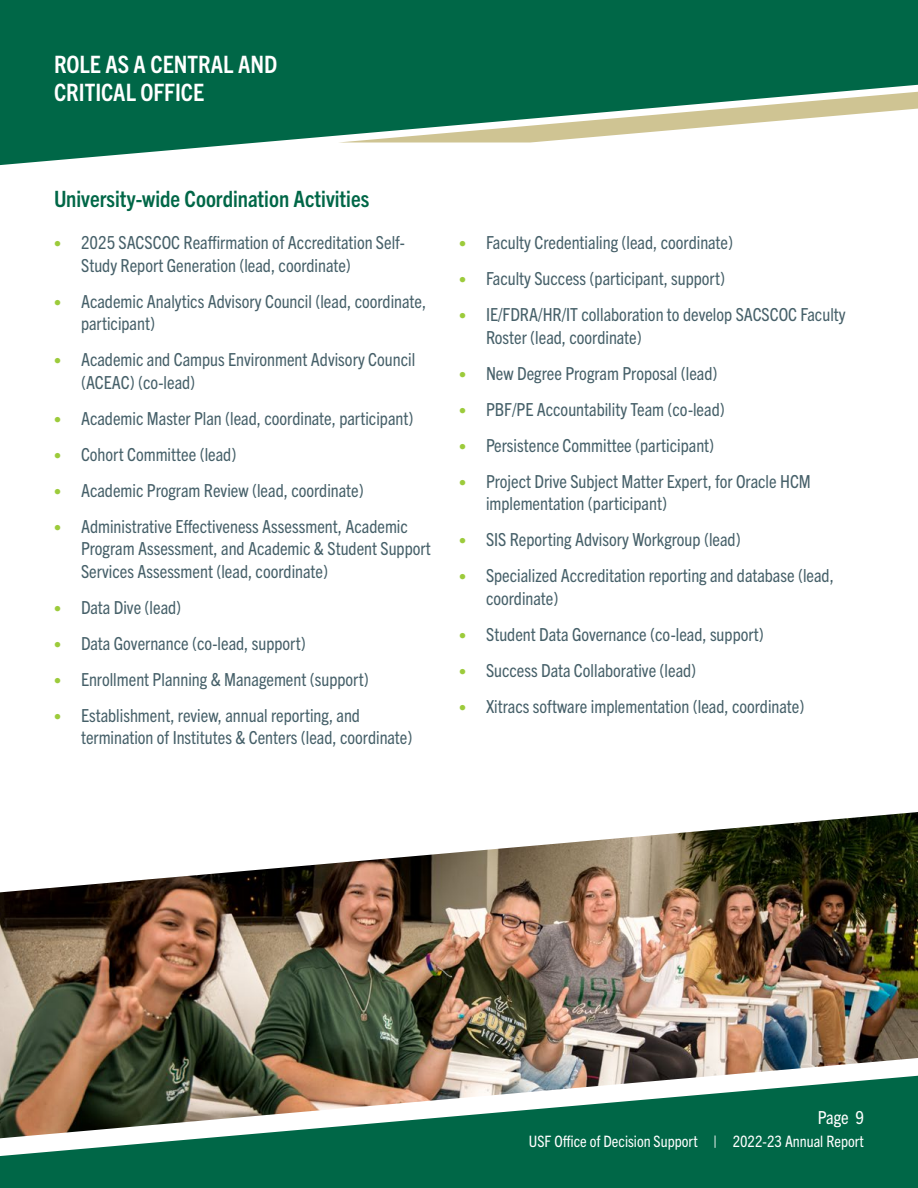
<style>
.page{position:relative;width:918px;height:1188px;background:#fff}
.page>*{position:absolute;margin:0;border:0;box-sizing:border-box;transform-origin:0 0}
.t1{font:700 condensed 24px/28.8px "Trade Gothic Next LT Pro";color:#fff}
.t2{font:700 condensed 22.5px "Trade Gothic Next LT Pro";color:#006747}
.t3{font:condensed 18px/22.5px "Trade Gothic Next LT Pro";color:#466069}
.t4{font:condensed 18px "Trade Gothic Next LT Pro";color:#fff}
.t5{font:condensed 15.75px "Trade Gothic Next LT Pro";color:#fff}
.s1{font-size:15px;color:#9ccb3b}
</style>
<div class="page">
<div style="left:0;top:1138px;width:918px;height:50px;background:#006747"></div>
<svg style="left:0;top:0;width:918px;height:166px;fill:#006747"></svg>
<svg style="left:338px;top:89px;width:580px;height:54px"></svg>
<img style="left:0;top:812px;width:918px;height:326px">
<h1 class="t1" style="left:54px;top:48px;width:225px">ROLE AS A CENTRAL AND<br>CRITICAL OFFICE</h1>
<p class="t2" style="left:54px;top:183px;width:317px">University-wide Coordination Activities</p>
<p class="t3" style="left:81px;top:231px;width:325px;text-indent:-27px"><span class="s1">•</span> 2025 SACSCOC Reaffirmation of Accreditation Self-<br>Study Report Generation (lead, coordinate)</p>
<p class="t3" style="left:81px;top:289px;width:347px;text-indent:-27px"><span class="s1">•</span> Academic Analytics Advisory Council (lead, coordinate, participant)</p>
<p class="t3" style="left:81px;top:348px;width:336px;text-indent:-27px"><span class="s1">•</span> Academic and Campus Environment Advisory Council (ACEAC) (co-lead)</p>
<p class="t3" style="left:54px;top:406px;width:361px"><span class="s1">•</span> Academic Master Plan (lead, coordinate, participant)</p>
<p class="t3" style="left:54px;top:442px;width:184px"><span class="s1">•</span> Cohort Committee (lead)</p>
<p class="t3" style="left:54px;top:478px;width:311px"><span class="s1">•</span> Academic Program Review (lead, coordinate)</p>
<p class="t3" style="left:81px;top:514px;width:351px;text-indent:-27px"><span class="s1">•</span> Administrative Effectiveness Assessment, Academic<br>Program Assessment, and Academic &amp; Student Support<br>Services Assessment (lead, coordinate)</p>
<p class="t3" style="left:54px;top:595px;width:129px"><span class="s1">•</span> Data Dive (lead)</p>
<p class="t3" style="left:54px;top:631px;width:253px"><span class="s1">•</span> Data Governance (co-lead, support)</p>
<p class="t3" style="left:54px;top:667px;width:316px"><span class="s1">•</span> Enrollment Planning &amp; Management (support)</p>
<p class="t3" style="left:81px;top:703px;width:333px;text-indent:-27px"><span class="s1">•</span> Establishment, review, annual reporting, and termination of Institutes &amp; Centers (lead, coordinate)</p>
<p class="t3" style="left:459px;top:230px;width:276px"><span class="s1">•</span> Faculty Credentialing (lead, coordinate)</p>
<p class="t3" style="left:459px;top:266px;width:268px"><span class="s1">•</span> Faculty Success (participant, support)</p>
<p class="t3" style="left:486px;top:302px;width:361px;text-indent:-27px"><span class="s1">•</span> IE/FDRA/HR/IT collaboration to develop SACSCOC Faculty<br>Roster (lead, coordinate)</p>
<p class="t3" style="left:459px;top:361px;width:260px"><span class="s1">•</span> New Degree Program Proposal (lead)</p>
<p class="t3" style="left:459px;top:397px;width:267px"><span class="s1">•</span> PBF/PE Accountability Team (co-lead)</p>
<p class="t3" style="left:459px;top:433px;width:257px"><span class="s1">•</span> Persistence Committee (participant)</p>
<p class="t3" style="left:486px;top:469px;width:326px;text-indent:-27px"><span class="s1">•</span> Project Drive Subject Matter Expert, for Oracle HCM implementation (participant)</p>
<p class="t3" style="left:459px;top:527px;width:283px"><span class="s1">•</span> SIS Reporting Advisory Workgroup (lead)</p>
<p class="t3" style="left:486px;top:563px;width:349px;text-indent:-27px"><span class="s1">•</span> Specialized Accreditation reporting and database (lead, coordinate)</p>
<p class="t3" style="left:459px;top:622px;width:306px"><span class="s1">•</span> Student Data Governance (co-lead, support)</p>
<p class="t3" style="left:459px;top:658px;width:239px"><span class="s1">•</span> Success Data Collaborative (lead)</p>
<p class="t3" style="left:459px;top:694px;width:347px"><span class="s1">•</span> Xitracs software implementation (lead, coordinate)</p>
<p class="t4" style="left:818px;top:1105px;width:48px">Page 9</p>
<p class="t5" style="left:529px;top:1131px;width:337px">USF Office of Decision Support | 2022-23 Annual Report</p>
</div>
